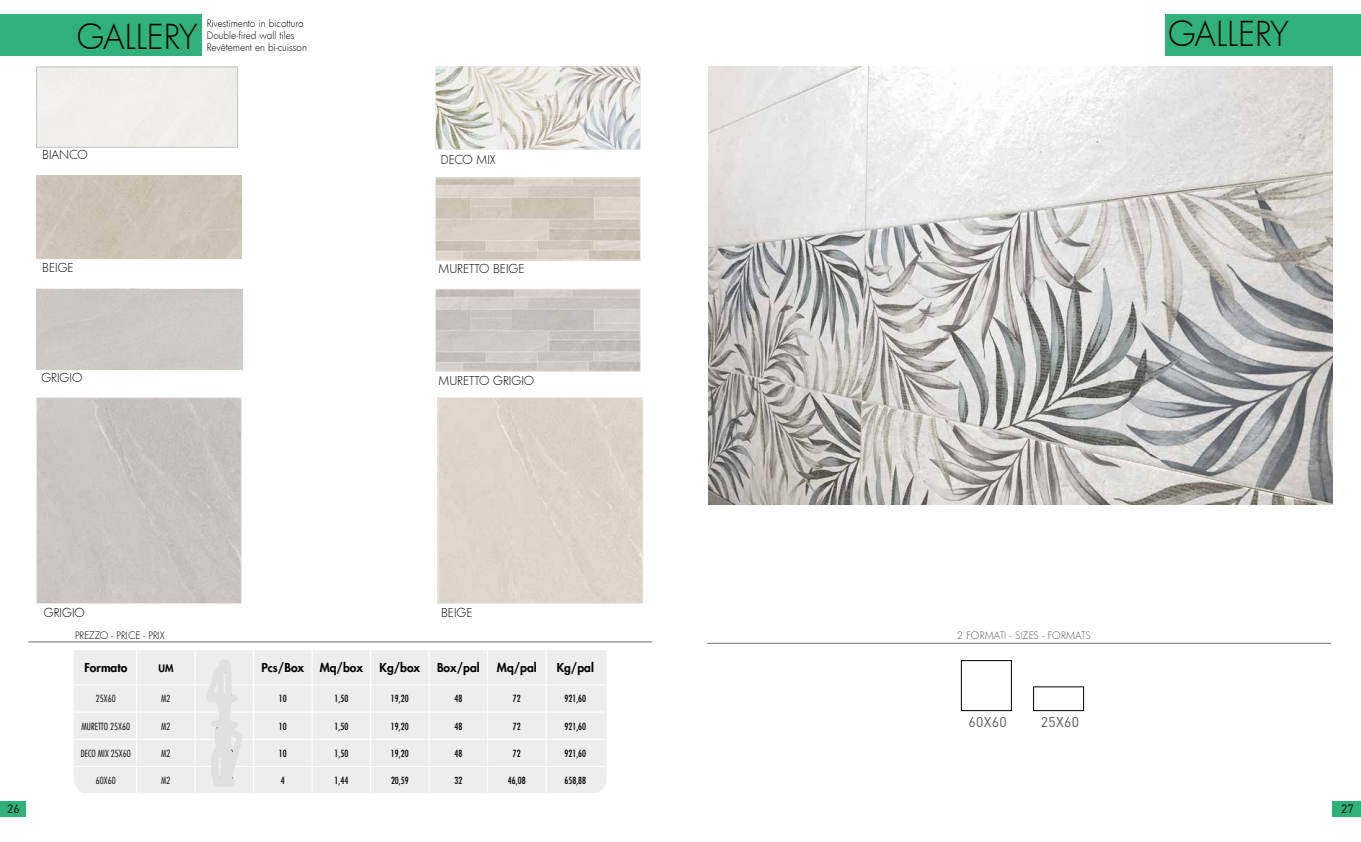
<style>
.page{position:relative;width:1361px;height:842px;background:#fff}
.page>*{position:absolute;margin:0;border:0;box-sizing:border-box;transform-origin:0 0}
.t1{font:300 33.6px "Futura";color:#000}
.t2{font:14px "DIN Pro";letter-spacing:.02em;color:#575756}
.t3{font:300 12px "Futura";color:#000}
.t4{font:800 12px "Futura LT";color:#000}
.t5{font:12px "DIN Pro";color:#000}
.t6{font:300 10px/12px "Futura";letter-spacing:-.005em;color:#000}
.t7{font:300 10px "Futura";letter-spacing:.005em;color:#575756}
.t8{font:800 10px "Futura LT";color:#000}
.t9{font:condensed 9.6px "Futura LT";color:#000}
.t10{font:300 condensed 9.6px "Futura LT";color:#000}
</style>
<div class="page">
<div style="left:1332px;top:801px;width:29px;height:16px;background:#30b179"></div>
<div style="left:0;top:801px;width:26px;height:16px;background:#30b179"></div>
<div style="left:0;top:14px;width:201px;height:41px;background:#30b179"></div>
<div style="left:74px;top:650px;width:532px;height:143px;background:#ededed"></div>
<hr style="left:136px;top:650px;width:1px;height:35px;background:#fff">
<hr style="left:195px;top:650px;width:1px;height:35px;background:#fff">
<hr style="left:253px;top:650px;width:1px;height:35px;background:#fff">
<hr style="left:312px;top:650px;width:1px;height:35px;background:#fff">
<hr style="left:370px;top:650px;width:1px;height:35px;background:#fff">
<hr style="left:429px;top:650px;width:1px;height:35px;background:#fff">
<hr style="left:487px;top:650px;width:1px;height:35px;background:#fff">
<hr style="left:546px;top:650px;width:1px;height:35px;background:#fff">
<hr style="left:75px;top:685px;width:62px;height:1px;background:#fff">
<hr style="left:137px;top:685px;width:58px;height:1px;background:#fff">
<hr style="left:195px;top:685px;width:59px;height:1px;background:#fff">
<hr style="left:75px;top:712px;width:62px;height:1px;background:#fff">
<hr style="left:137px;top:712px;width:58px;height:1px;background:#fff">
<hr style="left:195px;top:712px;width:58px;height:1px;background:#fff">
<hr style="left:75px;top:739px;width:62px;height:1px;background:#fff">
<hr style="left:137px;top:739px;width:58px;height:1px;background:#fff">
<hr style="left:195px;top:739px;width:58px;height:1px;background:#fff">
<hr style="left:75px;top:766px;width:62px;height:1px;background:#fff">
<hr style="left:137px;top:766px;width:58px;height:1px;background:#fff">
<svg style="left:136px;top:686px;width:1px;height:107px"></svg>
<hr style="left:195px;top:766px;width:58px;height:1px;background:#fff">
<svg style="left:195px;top:686px;width:1px;height:107px"></svg>
<hr style="left:253px;top:685px;width:59px;height:1px;background:#fff">
<hr style="left:312px;top:685px;width:59px;height:1px;background:#fff">
<hr style="left:371px;top:685px;width:58px;height:1px;background:#fff">
<hr style="left:429px;top:685px;width:58px;height:1px;background:#fff">
<hr style="left:487px;top:685px;width:59px;height:1px;background:#fff">
<hr style="left:546px;top:685px;width:58px;height:1px;background:#fff">
<hr style="left:253px;top:712px;width:59px;height:1px;background:#fff">
<hr style="left:312px;top:712px;width:59px;height:1px;background:#fff">
<hr style="left:371px;top:712px;width:58px;height:1px;background:#fff">
<hr style="left:429px;top:712px;width:58px;height:1px;background:#fff">
<hr style="left:487px;top:712px;width:59px;height:1px;background:#fff">
<hr style="left:546px;top:712px;width:58px;height:1px;background:#fff">
<hr style="left:253px;top:739px;width:59px;height:1px;background:#fff">
<hr style="left:312px;top:739px;width:59px;height:1px;background:#fff">
<hr style="left:371px;top:739px;width:58px;height:1px;background:#fff">
<hr style="left:429px;top:739px;width:58px;height:1px;background:#fff">
<hr style="left:487px;top:739px;width:59px;height:1px;background:#fff">
<hr style="left:546px;top:739px;width:58px;height:1px;background:#fff">
<hr style="left:253px;top:766px;width:59px;height:1px;background:#fff">
<svg style="left:253px;top:686px;width:1px;height:107px"></svg>
<hr style="left:312px;top:766px;width:59px;height:1px;background:#fff">
<svg style="left:312px;top:686px;width:1px;height:107px"></svg>
<hr style="left:371px;top:766px;width:58px;height:1px;background:#fff">
<svg style="left:370px;top:686px;width:1px;height:107px"></svg>
<hr style="left:429px;top:766px;width:58px;height:1px;background:#fff">
<svg style="left:429px;top:686px;width:1px;height:107px"></svg>
<hr style="left:487px;top:766px;width:59px;height:1px;background:#fff">
<svg style="left:487px;top:686px;width:1px;height:107px"></svg>
<hr style="left:546px;top:766px;width:58px;height:1px;background:#fff">
<svg style="left:546px;top:686px;width:1px;height:107px"></svg>
<hr style="left:28px;top:642px;width:624px;height:1px;background:#706f6f">
<div style="left:1165px;top:14px;width:196px;height:41px;background:#30b179"></div>
<hr style="left:707px;top:643px;width:624px;height:1px;background:#706f6f">
<div style="left:1033px;top:686px;width:51px;height:25px;border:1px solid #000"></div>
<div style="left:961px;top:660px;width:51px;height:51px;border:1px solid #000"></div>
<div style="left:36px;top:67px;width:202px;height:80px;border:1px solid #c6c6c6"></div>
<img style="left:437px;top:180px;width:201px;height:78px">
<div style="left:435px;top:178px;width:205px;height:82px;border:1px solid #ededed"></div>
<img style="left:437px;top:291px;width:201px;height:78px">
<div style="left:435px;top:289px;width:205px;height:82px;border:1px solid #ededed"></div>
<div style="left:440px;top:399px;width:201px;height:203px;background:#ddd5ca"></div>
<div style="left:438px;top:397px;width:205px;height:207px;border:1px solid #ededed"></div>
<div style="left:38px;top:399px;width:202px;height:203px;background:#cac5c2"></div>
<div style="left:36px;top:397px;width:206px;height:207px;border:1px solid #ededed"></div>
<img style="left:437px;top:69px;width:201px;height:78px">
<div style="left:435px;top:67px;width:205px;height:82px;border:1px solid #ededed"></div>
<img style="left:708px;top:67px;width:624px;height:437px">
<svg style="left:207px;top:659px;width:36px;height:128px;background:#e6e6e6"></svg>
<h1 class="t1" style="left:77px;top:14px;width:122px">GALLERY</h1>
<p class="t6" style="left:207px;top:17px;width:101px">Rivestimento in bicottura<br>Double-fired wall tiles<br>Revêtement en bi-cuisson</p>
<p class="t3" style="left:42px;top:147px;width:47px">BIANCO</p>
<p class="t3" style="left:441px;top:152px;width:56px">DECO MIX</p>
<p class="t3" style="left:42px;top:259px;width:33px">BEIGE</p>
<p class="t3" style="left:438px;top:261px;width:87px">MURETTO BEIGE</p>
<p class="t3" style="left:41px;top:369px;width:42px">GRIGIO</p>
<p class="t3" style="left:438px;top:372px;width:97px">MURETTO GRIGIO</p>
<p class="t3" style="left:44px;top:604px;width:42px">GRIGIO</p>
<p class="t3" style="left:441px;top:604px;width:33px">BEIGE</p>
<p class="t6" style="left:75px;top:629px;width:91px">PREZZO - PRICE - PRIX</p>
<p class="t4" style="left:84px;top:660px;width:44px">Formato</p>
<p class="t8" style="left:158px;top:661px;width:16px">UM</p>
<p class="t4" style="left:262px;top:660px;width:44px">Pcs/Box</p>
<p class="t4" style="left:320px;top:660px;width:45px">Mq/box</p>
<p class="t4" style="left:379px;top:660px;width:42px">Kg/box</p>
<p class="t4" style="left:437px;top:660px;width:44px">Box/pal</p>
<p class="t4" style="left:497px;top:660px;width:41px">Mq/pal</p>
<p class="t4" style="left:557px;top:660px;width:39px">Kg/pal</p>
<p class="t10" style="left:96px;top:693px;width:21px">25X60</p>
<p class="t10" style="left:161px;top:693px;width:11px">M2</p>
<p class="t9" style="left:279px;top:693px;width:9px">10</p>
<p class="t9" style="left:334px;top:693px;width:15px">1,50</p>
<p class="t9" style="left:391px;top:693px;width:19px">19,20</p>
<p class="t9" style="left:454px;top:693px;width:9px">48</p>
<p class="t9" style="left:513px;top:693px;width:9px">72</p>
<p class="t9" style="left:564px;top:693px;width:23px">921,60</p>
<p class="t10" style="left:82px;top:720px;width:50px">MURETTO 25X60</p>
<p class="t10" style="left:161px;top:720px;width:11px">M2</p>
<p class="t9" style="left:279px;top:720px;width:9px">10</p>
<p class="t9" style="left:334px;top:720px;width:15px">1,50</p>
<p class="t9" style="left:391px;top:720px;width:19px">19,20</p>
<p class="t9" style="left:454px;top:720px;width:9px">48</p>
<p class="t9" style="left:513px;top:720px;width:9px">72</p>
<p class="t9" style="left:564px;top:720px;width:23px">921,60</p>
<p class="t10" style="left:81px;top:747px;width:51px">DECO MIX 25X60</p>
<p class="t10" style="left:161px;top:747px;width:11px">M2</p>
<p class="t9" style="left:279px;top:747px;width:9px">10</p>
<p class="t9" style="left:334px;top:747px;width:15px">1,50</p>
<p class="t9" style="left:391px;top:747px;width:19px">19,20</p>
<p class="t9" style="left:454px;top:747px;width:9px">48</p>
<p class="t9" style="left:513px;top:747px;width:9px">72</p>
<p class="t9" style="left:564px;top:747px;width:23px">921,60</p>
<p class="t10" style="left:96px;top:775px;width:21px">60X60</p>
<p class="t10" style="left:161px;top:775px;width:11px">M2</p>
<p class="t9" style="left:281px;top:775px;width:5px">4</p>
<p class="t9" style="left:334px;top:775px;width:15px">1,44</p>
<p class="t9" style="left:391px;top:775px;width:19px">20,59</p>
<p class="t9" style="left:454px;top:775px;width:9px">32</p>
<p class="t9" style="left:508px;top:775px;width:19px">46,08</p>
<p class="t9" style="left:564px;top:775px;width:23px">658,88</p>
<h1 class="t1" style="left:1168px;top:11px;width:122px">GALLERY</h1>
<p class="t7" style="left:957px;top:629px;width:136px">2 FORMATI - SIZES - FORMATS</p>
<h2 class="t2" style="left:968px;top:713px;width:40px">60X60</h2>
<h2 class="t2" style="left:1041px;top:713px;width:40px">25X60</h2>
<p class="t5" style="left:7px;top:801px;width:14px">26</p>
<p class="t5" style="left:1341px;top:801px;width:14px">27</p>
</div>
